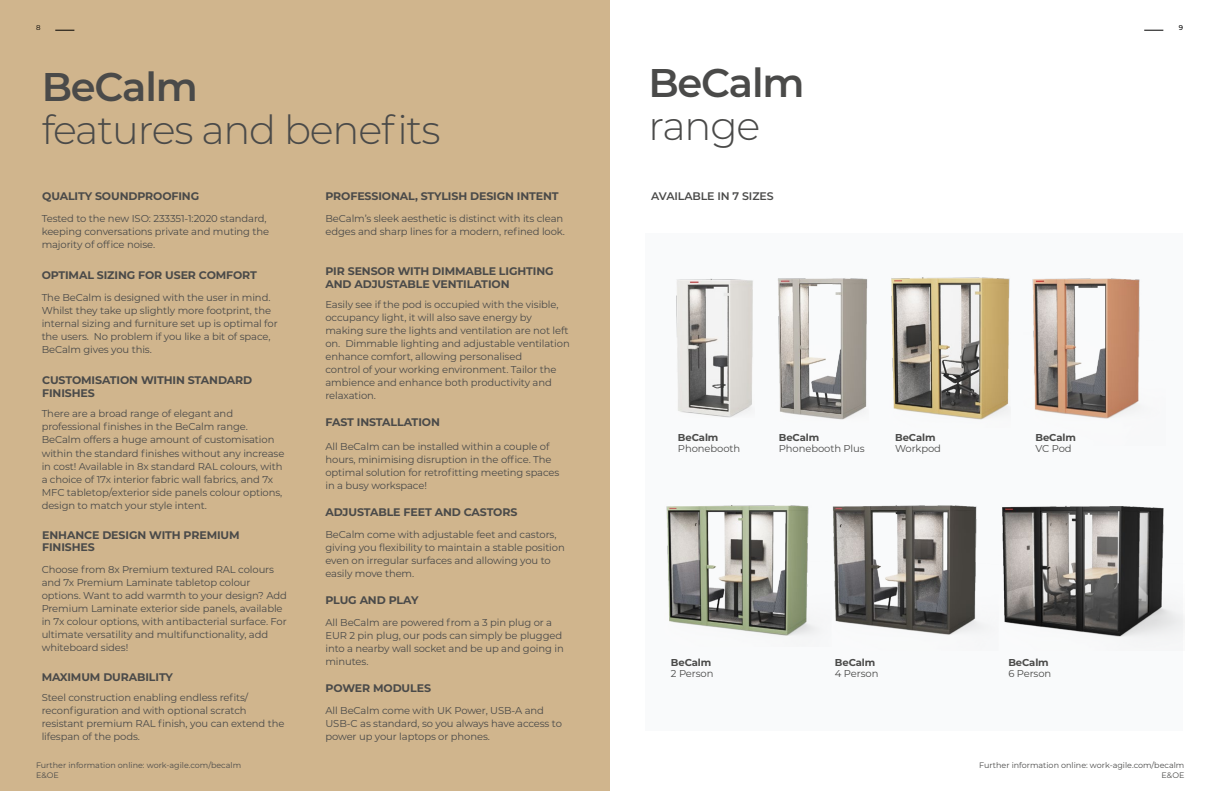
<style>
.page{position:relative;width:1219px;height:791px;background:#fff}
.page>*{position:absolute;margin:0;border:0;box-sizing:border-box;transform-origin:0 0}
.t1{font:300 40px "Montserrat";letter-spacing:-.03em;color:#4a4a49}
.t2{font:600 40px "Montserrat";letter-spacing:-.03em;color:#4a4a49}
.t3{font:700 11px/13px "Montserrat";letter-spacing:-.01em;color:#4a4a49}
.t4{font:600 11px "Montserrat";letter-spacing:-.01em;color:#4a4a49}
.t5{font:10px/13px "Montserrat";letter-spacing:-.01em;color:#4a4a49}
.t6{font:700 10px "Montserrat";letter-spacing:-.01em;color:#4a4a49}
.t7{font:8px/9.6px "Montserrat";color:#4a4a49;text-align:right}
.t8{font:500 7px "Montserrat";color:#000}
.t9{font:7px "Montserrat";color:#000}
</style>
<div class="page">
<svg style="left:1144px;top:30px;width:19px;height:1px"></svg>
<div style="left:0;top:0;width:609px;height:791px;background:#d0b58d"></div>
<svg style="left:55px;top:30px;width:19px;height:1px"></svg>
<div style="left:645px;top:233px;width:538px;height:497px;background:#f9fafb"></div>
<img style="left:676px;top:278px;width:77px;height:139px">
<img style="left:778px;top:278px;width:89px;height:142px">
<img style="left:891px;top:277px;width:119px;height:143px">
<img style="left:1032px;top:278px;width:108px;height:141px">
<img style="left:666px;top:505px;width:149px;height:131px">
<img style="left:832px;top:505px;width:352px;height:132px">
<p class="t9" style="left:36px;top:23px;width:6px">8</p>
<h1 class="t2" style="left:42px;top:59px;width:158px">BeCalm</h1>
<h1 class="t1" style="left:42px;top:103px;width:400px">features and benefits</h1>
<p class="t3" style="left:42px;top:189px;width:159px">QUALITY SOUNDPROOFING</p>
<p class="t5" style="left:42px;top:212px;width:229px">Tested to the new ISO: 233351-1:2020 standard, keeping conversations private and muting the majority of office noise.</p>
<p class="t3" style="left:42px;top:268px;width:217px">OPTIMAL SIZING FOR USER COMFORT</p>
<p class="t5" style="left:42px;top:291px;width:237px">The BeCalm is designed with the user in mind.<br>Whilst they take up slightly more footprint, the internal sizing and furniture set up is optimal for the users. No problem if you like a bit of space, BeCalm gives you this.</p>
<p class="t3" style="left:42px;top:373px;width:212px">CUSTOMISATION WITHIN STANDARD<br>FINISHES</p>
<p class="t5" style="left:42px;top:407px;width:244px">There are a broad range of elegant and professional finishes in the BeCalm range.<br>BeCalm offers a huge amount of customisation within the standard finishes without any increase in cost! Available in 8x standard RAL colours, with a choice of 17x interior fabric wall fabrics, and 7x MFC tabletop/exterior side panels colour options, design to match your style intent.</p>
<p class="t3" style="left:42px;top:529px;width:199px;line-height:12px">ENHANCE DESIGN WITH PREMIUM<br>FINISHES</p>
<p class="t5" style="left:42px;top:562px;width:247px">Choose from 8x Premium textured RAL colours and 7x Premium Laminate tabletop colour options. Want to add warmth to your design? Add Premium Laminate exterior side panels, available in 7x colour options, with antibacterial surface. For ultimate versatility and multifunctionality, add whiteboard sides!</p>
<p class="t3" style="left:42px;top:670px;width:133px">MAXIMUM DURABILITY</p>
<p class="t5" style="left:42px;top:690px;width:244px">Steel construction enabling endless refits/ reconfiguration and with optional scratch resistant premium RAL finish, you can extend the lifespan of the pods.</p>
<p class="t7" style="left:36px;top:760px;width:207px;text-align:left">Further information online: work-agile.com/becalm<br>E&amp;OE</p>
<p class="t3" style="left:325px;top:189px;width:235px">PROFESSIONAL, STYLISH DESIGN INTENT</p>
<p class="t5" style="left:325px;top:212px;width:241px">BeCalm’s sleek aesthetic is distinct with its clean edges and sharp lines for a modern, refined look.</p>
<p class="t3" style="left:325px;top:264px;width:230px">PIR SENSOR WITH DIMMABLE LIGHTING<br>AND ADJUSTABLE VENTILATION</p>
<p class="t5" style="left:325px;top:298px;width:246px">Easily see if the pod is occupied with the visible, occupancy light, it will also save energy by making sure the lights and ventilation are not left on. Dimmable lighting and adjustable ventilation enhance comfort, allowing personalised<br>control of your working environment. Tailor the ambience and enhance both productivity and relaxation.</p>
<p class="t3" style="left:325px;top:415px;width:116px">FAST INSTALLATION</p>
<p class="t5" style="left:325px;top:439px;width:235px">All BeCalm can be installed within a couple of hours, minimising disruption in the office. The optimal solution for retrofitting meeting spaces in a busy workspace!</p>
<p class="t3" style="left:325px;top:505px;width:193px">ADJUSTABLE FEET AND CASTORS</p>
<p class="t5" style="left:325px;top:527px;width:241px">BeCalm come with adjustable feet and castors, giving you flexibility to maintain a stable position even on irregular surfaces and allowing you to easily move them.</p>
<p class="t3" style="left:325px;top:593px;width:94px">PLUG AND PLAY</p>
<p class="t5" style="left:325px;top:615px;width:240px">All BeCalm are powered from a 3 pin plug or a EUR 2 pin plug, our pods can simply be plugged into a nearby wall socket and be up and going in minutes.</p>
<p class="t3" style="left:325px;top:681px;width:107px">POWER MODULES</p>
<p class="t5" style="left:325px;top:703px;width:238px">All BeCalm come with UK Power, USB-A and<br>USB-C as standard, so you always have access to power up your laptops or phones.</p>
<h1 class="t2" style="left:648px;top:54px;width:158px">BeCalm</h1>
<h1 class="t1" style="left:648px;top:98px;width:114px">range</h1>
<p class="t4" style="left:651px;top:188px;width:124px">AVAILABLE IN 7 SIZES</p>
<p class="t8" style="left:1179px;top:23px;width:6px">9</p>
<p class="t6" style="left:678px;top:430px;width:42px">BeCalm</p>
<p class="t5" style="left:678px;top:441px;width:64px">Phonebooth</p>
<p class="t6" style="left:779px;top:430px;width:42px">BeCalm</p>
<p class="t5" style="left:779px;top:441px;width:87px">Phonebooth Plus</p>
<p class="t6" style="left:895px;top:430px;width:42px">BeCalm</p>
<p class="t5" style="left:895px;top:441px;width:47px">Workpod</p>
<p class="t6" style="left:1035px;top:430px;width:42px">BeCalm</p>
<p class="t5" style="left:1035px;top:441px;width:38px">VC Pod</p>
<p class="t6" style="left:671px;top:656px;width:42px">BeCalm</p>
<p class="t5" style="left:671px;top:667px;width:44px">2 Person</p>
<p class="t6" style="left:835px;top:656px;width:42px">BeCalm</p>
<p class="t5" style="left:835px;top:667px;width:45px">4 Person</p>
<p class="t6" style="left:1008px;top:656px;width:42px">BeCalm</p>
<p class="t5" style="left:1008px;top:667px;width:44px">6 Person</p>
<p class="t7" style="left:979px;top:760px;width:207px">Further information online: work-agile.com/becalm<br>E&amp;OE</p>
</div>
